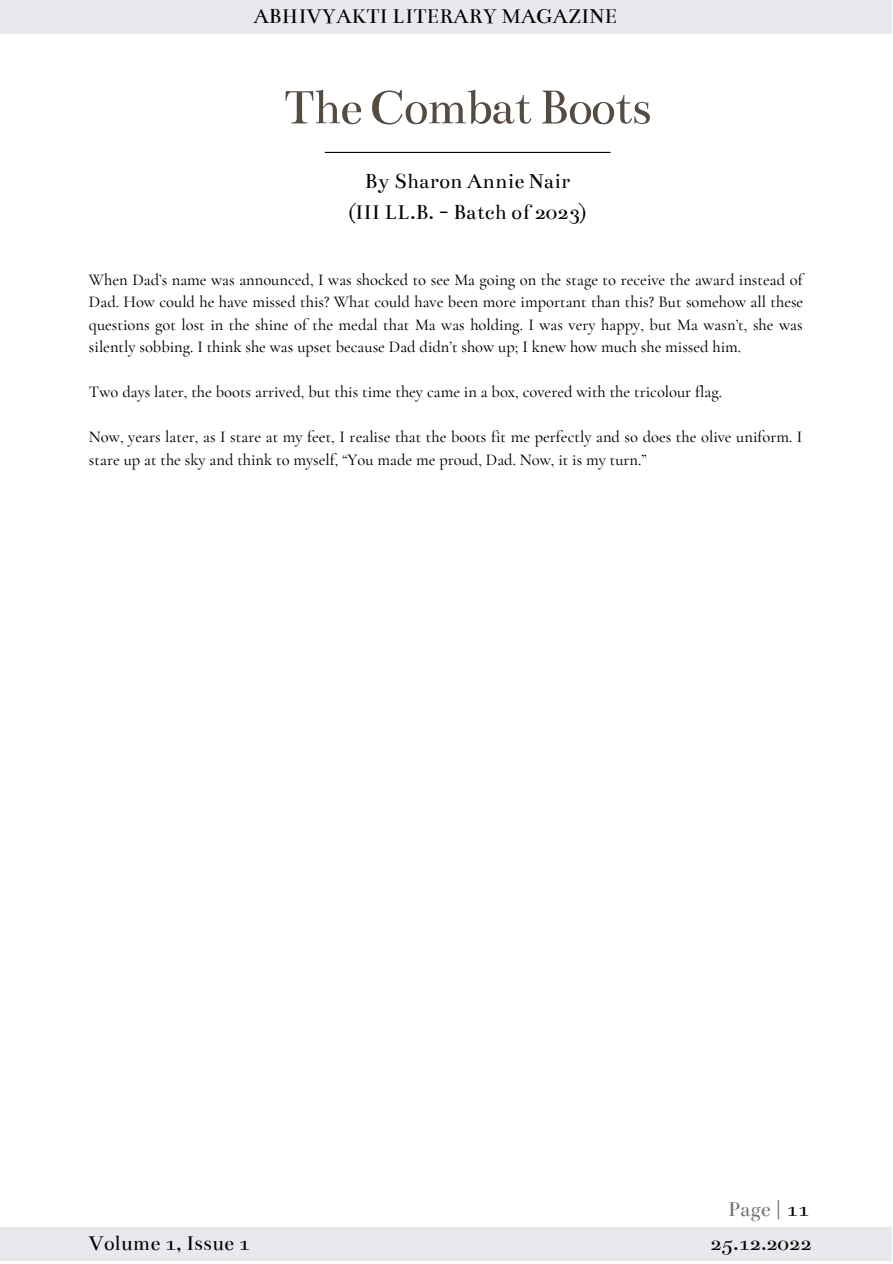
<style>
.page{position:relative;width:893px;height:1264px;background:#fff}
.page>*{position:absolute;margin:0;border:0;box-sizing:border-box;transform-origin:0 0}
.t1{font:52.5px "Bentham";letter-spacing:-.035em;color:#544b43}
.t2{font:22.5px/31.5px "Bentham";color:#000;text-align:center}
.t3{font:22.5px "Bentham";color:#737373}
.t4{font:500 16.5px/22.5px "Cormorant Garamond";color:#000;text-align:justify}
.s1{color:#000}
</style>
<div class="page">
<div style="left:0;top:0;width:891px;height:33px;background:#e7e9ec"></div>
<div style="left:0;top:1227px;width:891px;height:33px;background:#e7e9ec"></div>
<hr style="left:325px;top:152px;width:285px;height:1px;background:#000">
<h2 class="t2" style="left:253px;top:0;width:365px">ABHIVYAKTI LITERARY MAGAZINE</h2>
<h1 class="t1" style="left:284px;top:78px;width:369px">The Combat Boots</h1>
<h2 class="t2" style="left:348px;top:165px;width:239px">By Sharon Annie Nair (III LL.B. - Batch of 2023)</h2>
<p class="t4" style="left:89px;top:268px;width:715px">When Dad’s name was announced, I was shocked to see Ma going on the stage to receive the award instead of Dad. How could he have missed this? What could have been more important than this? But somehow all these questions got lost in the shine of the medal that Ma was holding. I was very happy, but Ma wasn’t, she was silently sobbing. I think she was upset because Dad didn’t show up; I knew how much she missed him.</p>
<p class="t4" style="left:89px;top:381px;width:634px">Two days later, the boots arrived, but this time they came in a box, covered with the tricolour flag.</p>
<p class="t4" style="left:89px;top:426px;width:715px">Now, years later, as I stare at my feet, I realise that the boots fit me perfectly and so does the olive uniform. I stare up at the sky and think to myself, “You made me proud, Dad. Now, it is my turn.”</p>
<h2 class="t3" style="left:727px;top:1196px;width:83px">Page | <span class="s1">11</span></h2>
<h2 class="t2" style="left:88px;top:1227px;width:163px">Volume 1, Issue 1</h2>
<h2 class="t2" style="left:710px;top:1227px;width:103px">25.12.2022</h2>
</div>
